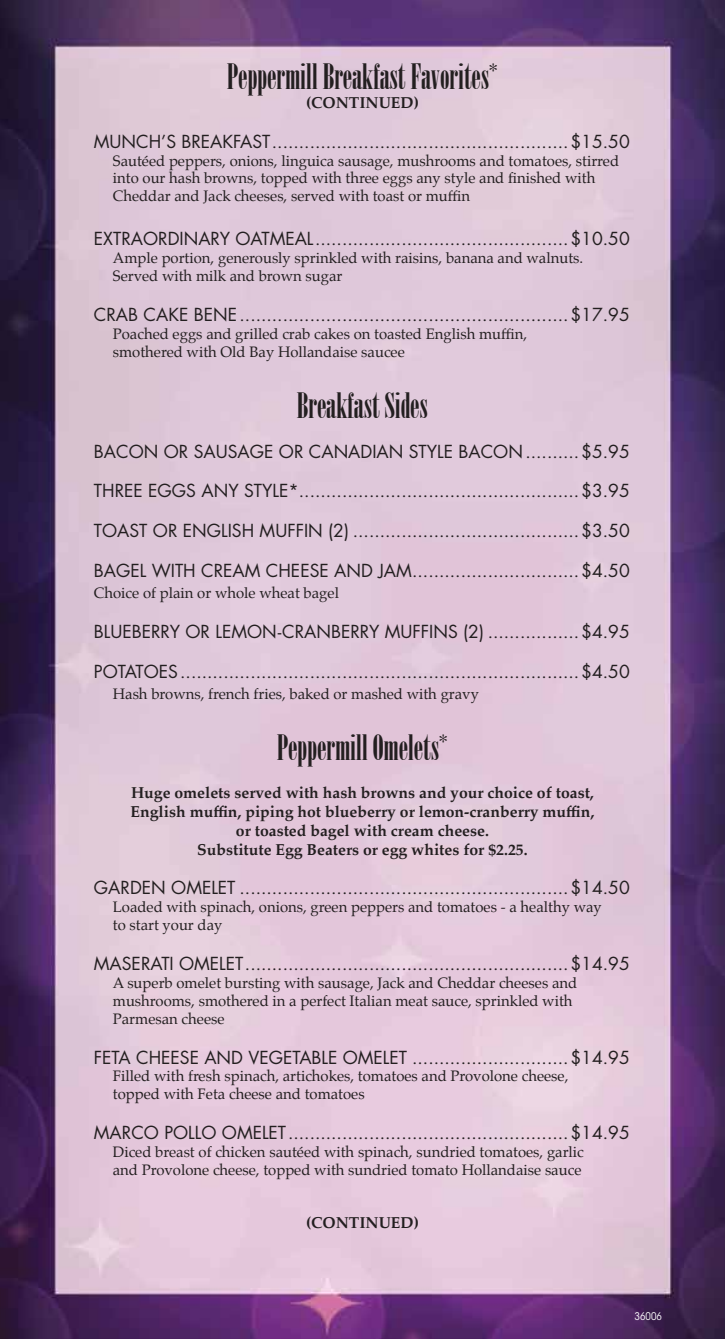
<style>
.page{position:relative;width:725px;height:1339px;background:#fff}
.page>*{position:absolute;margin:0;border:0;box-sizing:border-box;transform-origin:0 0}
.t1{font:35px "Onyx";color:#231f20}
.t2{font:17.5px "Futura Std";color:#231f20}
.t3{font:700 15.75px/18.9px "Palatino";color:#231f20;text-align:center}
.t4{font:14.88px/17.8px "Palatino";color:#231f20}
.t5{font:condensed 10.5px "ITC Avant Garde Std";color:#fff}
</style>
<div class="page">
<img style="left:0;top:0;width:724px;height:1339px">
<h1 class="t1" style="left:227px;top:56px;width:272px">Peppermill Breakfast Favorites*</h1>
<p class="t3" style="left:306px;top:93px;width:114px">(CONTINUED)</p>
<p class="t2" style="left:94px;top:130px;width:537px">MUNCH’S BREAKFAST.......................................................$15.50</p>
<p class="t4" style="left:113px;top:151px;width:507px">Sautéed peppers, onions, linguica sausage, mushrooms and tomatoes, stirred into our hash browns, topped with three eggs any style and finished with<br>Cheddar and Jack cheeses, served with toast or muffin</p>
<p class="t2" style="left:94px;top:228px;width:537px">EXTRAORDINARY OATMEAL...............................................$10.50</p>
<p class="t4" style="left:113px;top:249px;width:472px">Ample portion, generously sprinkled with raisins, banana and walnuts.<br>Served with milk and brown sugar</p>
<p class="t2" style="left:94px;top:303px;width:537px">CRAB CAKE BENE .............................................................$17.95</p>
<p class="t4" style="left:113px;top:325px;width:416px">Poached eggs and grilled crab cakes on toasted English muffin, smothered with Old Bay Hollandaise saucee</p>
<h1 class="t1" style="left:297px;top:385px;width:132px">Breakfast Sides</h1>
<p class="t2" style="left:94px;top:440px;width:537px">BACON OR SAUSAGE OR CANADIAN STYLE BACON..........$5.95</p>
<p class="t2" style="left:94px;top:480px;width:537px">THREE EGGS ANY STYLE*....................................................$3.95</p>
<p class="t2" style="left:94px;top:520px;width:537px">TOAST OR ENGLISH MUFFIN (2) ..........................................$3.50</p>
<p class="t2" style="left:94px;top:560px;width:537px">BAGEL WITH CREAM CHEESE AND JAM...............................$4.50</p>
<p class="t4" style="left:94px;top:584px;width:246px">Choice of plain or whole wheat bagel</p>
<p class="t2" style="left:94px;top:620px;width:537px">BLUEBERRY OR LEMON-CRANBERRY MUFFINS (2) .................$4.95</p>
<p class="t2" style="left:94px;top:660px;width:537px">POTATOES..........................................................................$4.50</p>
<p class="t4" style="left:113px;top:685px;width:367px">Hash browns, french fries, baked or mashed with gravy</p>
<h1 class="t1" style="left:277px;top:727px;width:172px">Peppermill Omelets*</h1>
<p class="t3" style="left:131px;top:782px;width:465px">Huge omelets served with hash browns and your choice of toast, English muffin, piping hot blueberry or lemon-cranberry muffin, or toasted bagel with cream cheese.<br>Substitute Egg Beaters or egg whites for $2.25.</p>
<p class="t2" style="left:94px;top:877px;width:537px">GARDEN OMELET .............................................................$14.50</p>
<p class="t4" style="left:113px;top:898px;width:490px">Loaded with spinach, onions, green peppers and tomatoes - a healthy way to start your day</p>
<p class="t2" style="left:94px;top:952px;width:537px">MASERATI OMELET............................................................$14.95</p>
<p class="t4" style="left:113px;top:974px;width:466px">A superb omelet bursting with sausage, Jack and Cheddar cheeses and mushrooms, smothered in a perfect Italian meat sauce, sprinkled with<br>Parmesan cheese</p>
<p class="t2" style="left:94px;top:1046px;width:537px">FETA CHEESE AND VEGETABLE OMELET .............................$14.95</p>
<p class="t4" style="left:113px;top:1067px;width:457px">Filled with fresh spinach, artichokes, tomatoes and Provolone cheese, topped with Feta cheese and tomatoes</p>
<p class="t2" style="left:94px;top:1121px;width:537px">MARCO POLLO OMELET....................................................$14.95</p>
<p class="t4" style="left:113px;top:1143px;width:472px">Diced breast of chicken sautéed with spinach, sundried tomatoes, garlic and Provolone cheese, topped with sundried tomato Hollandaise sauce</p>
<p class="t3" style="left:306px;top:1213px;width:114px">(CONTINUED)</p>
<p class="t5" style="left:634px;top:1310px;width:29px">36006</p>
</div>
